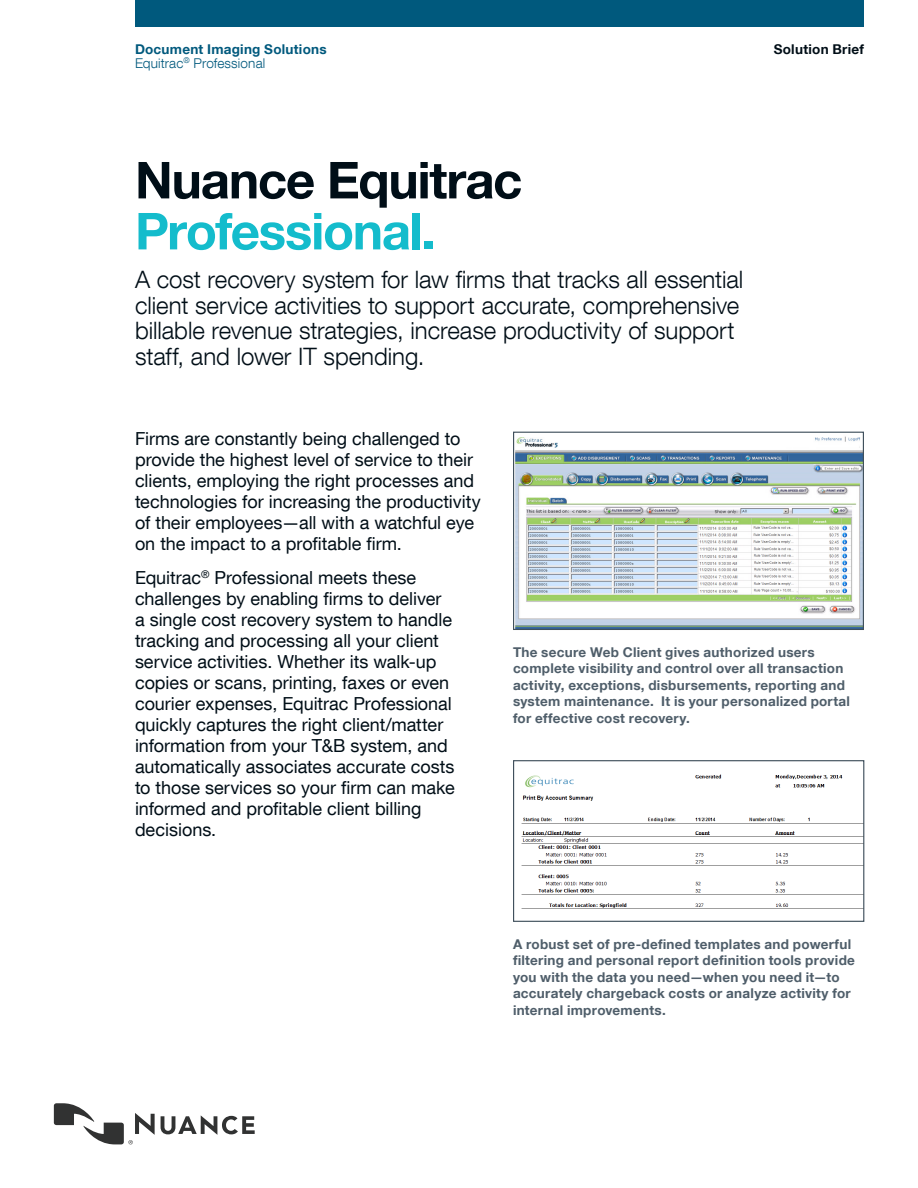
<style>
.page{position:relative;width:918px;height:1188px;background:#fff}
.page>*{position:absolute;margin:0;border:0;box-sizing:border-box;transform-origin:0 0}
.Headline_34_34{font:700 51px/51px "Helvetica Neue LT Com";letter-spacing:-.025em;color:#000e17}
.Subhead_16_17{font:300 24px/25.5px "Helvetica Neue LT Com";letter-spacing:-.005em;color:#000e17}
.Body_Text_9_11{font:18px/21px "Helvetica Neue LT Com";color:#000e17}
.Body_Text_9_11-2{font:700 13.5px/16.5px "Helvetica Neue LT Com";letter-spacing:.02em;color:#4f5e6a}
.Business_Unit_Name_9{font:700 13.5px "Helvetica Neue LT Com";letter-spacing:.02em;color:#00597d}
.Product_Offering_Nam{font:300 13.5px "Helvetica Neue LT Com";letter-spacing:.01em;color:#00597d}
.Document_Name_9_9{font:700 13.5px "Helvetica Neue LT Com";letter-spacing:.02em;color:#000e17}
.s1{color:#14bccc}
</style>
<div class="page">
<div style="left:135px;top:0;width:729px;height:27px;background:#00597d"></div>
<svg style="left:161px;top:1115px;width:94px;height:20px"></svg>
<svg style="left:54px;top:1103px;width:101px;height:41px"></svg>
<img style="left:515px;top:436px;width:347px;height:192px">
<div style="left:513px;top:432px;width:351px;height:198px;border:1px solid #41515d"></div>
<img style="left:521px;top:774px;width:341px;height:135px">
<div style="left:513px;top:760px;width:351px;height:162px;border:1px solid #41515d"></div>
<p class="Business_Unit_Name_9" style="left:135px;top:41px;width:193px">Document Imaging Solutions</p>
<p class="Document_Name_9_9" style="left:774px;top:41px;width:92px">Solution Brief</p>
<p class="Product_Offering_Nam" style="left:135px;top:55px;width:132px">Equitrac<sup>®</sup> Professional</p>
<p class="Headline_34_34" style="left:135px;top:153px;width:389px">Nuance Equitrac<br><span class="s1">Professional.</span></p>
<p class="Subhead_16_17" style="left:135px;top:267px;width:610px">A cost recovery system for law firms that tracks all essential client service activities to support accurate, comprehensive billable revenue strategies, increase productivity of support staff, and lower IT spending.</p>
<p class="Body_Text_9_11" style="left:135px;top:428px;width:347px">Firms are constantly being challenged to provide the highest level of service to their clients, employing the right processes and technologies for increasing the productivity of their employees—all with a watchful eye on the impact to a profitable firm.</p>
<p class="Body_Text_9_11" style="left:135px;top:567px;width:321px">Equitrac<sup>®</sup> Professional meets these challenges by enabling firms to deliver a single cost recovery system to handle tracking and processing all your client service activities. Whether its walk-up copies or scans, printing, faxes or even courier expenses, Equitrac Professional quickly captures the right client/matter information from your T&amp;B system, and automatically associates accurate costs to those services so your firm can make informed and profitable client billing decisions.</p>
<p class="Body_Text_9_11-2" style="left:513px;top:643px;width:339px">The secure Web Client gives authorized users complete visibility and control over all transaction activity, exceptions, disbursements, reporting and system maintenance. It is your personalized portal for effective cost recovery.</p>
<p class="Body_Text_9_11-2" style="left:513px;top:935px;width:343px">A robust set of pre-defined templates and powerful filtering and personal report definition tools provide you with the data you need—when you need it—to accurately chargeback costs or analyze activity for internal improvements.</p>
</div>
